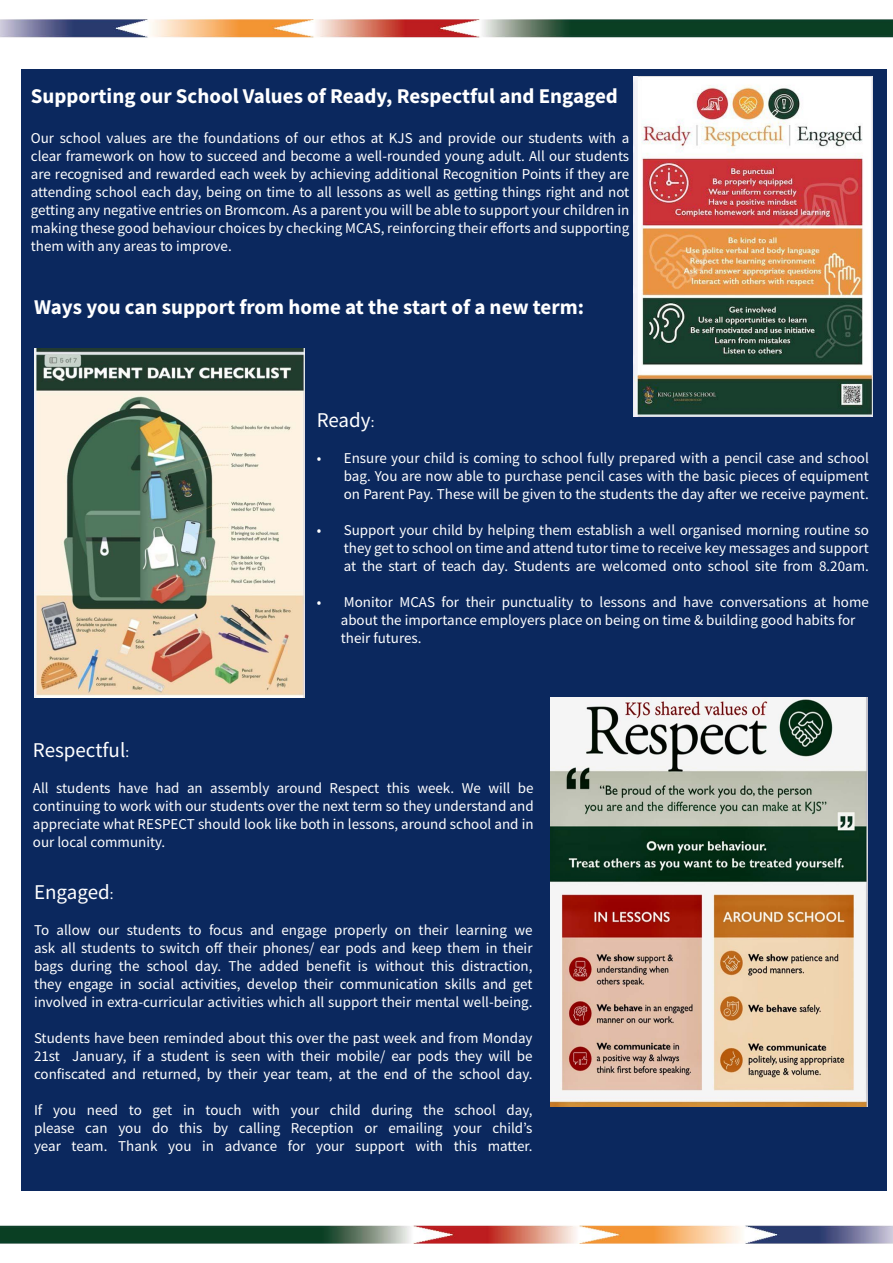
<style>
.page{position:relative;width:893px;height:1263px;background:#fff}
.page>*{position:absolute;margin:0;border:0;box-sizing:border-box;transform-origin:0 0}
.t1{font:700 21px "Source Sans Pro";color:#fff}
.t2{font:21px "Source Sans Pro";color:#fff}
.t3{font:15px/18px "Source Sans Pro";color:#fff;text-align:justify}
.s1{font-size:15px}
</style>
<div class="page">
<img style="left:0;top:1225px;width:893px;height:19px">
<img style="left:0;top:19px;width:893px;height:19px">
<div style="left:21px;top:69px;width:866px;height:1122px;background:#0b285e"></div>
<img style="left:634px;top:77px;width:239px;height:339px">
<img style="left:551px;top:697px;width:317px;height:410px">
<img style="left:34px;top:349px;width:271px;height:349px">
<h1 class="t1" style="left:31px;top:82px;width:589px">Supporting our School Values of Ready, Respectful and Engaged</h1>
<p class="t3" style="left:31px;top:128px;width:600px">Our school values are the foundations of our ethos at KJS and provide our students with a clear framework on how to succeed and become a well-rounded young adult. All our students are recognised and rewarded each week by achieving additional Recognition Points if they are attending school each day, being on time to all lessons as well as getting things right and not getting any negative entries on Bromcom. As a parent you will be able to support your children in making these good behaviour choices by checking MCAS, reinforcing their efforts and supporting them with any areas to improve.</p>
<h1 class="t1" style="left:34px;top:293px;width:552px">Ways you can support from home at the start of a new term:</h1>
<h1 class="t2" style="left:317px;top:407px;width:59px">Ready<span class="s1">:</span></h1>
<p class="t3" style="left:344px;top:449px;width:527px;text-indent:-27px">• Ensure your child is coming to school fully prepared with a pencil case and school bag. You are now able to purchase pencil cases with the basic pieces of equipment on Parent Pay. These will be given to the students the day after we receive payment.</p>
<p class="t3" style="left:344px;top:521px;width:527px;text-indent:-27px">• Support your child by helping them establish a well organised morning routine so they get to school on time and attend tutor time to receive key messages and support at the start of teach day. Students are welcomed onto school site from 8.20am.</p>
<p class="t3" style="left:341px;top:593px;width:530px;text-align:left;text-indent:-24px">• Monitor MCAS for their punctuality to lessons and have conversations at home about the importance employers place on being on time &amp; building good habits for their futures.</p>
<h1 class="t2" style="left:33px;top:737px;width:98px">Respectful<span class="s1">:</span></h1>
<p class="t3" style="left:33px;top:779px;width:502px">All students have had an assembly around Respect this week. We will be continuing to work with our students over the next term so they understand and appreciate what RESPECT should look like both in lessons, around school and in our local community.</p>
<h1 class="t2" style="left:34px;top:879px;width:81px">Engaged<span class="s1">:</span></h1>
<p class="t3" style="left:34px;top:921px;width:500px">To allow our students to focus and engage properly on their learning we ask all students to switch off their phones/ ear pods and keep them in their bags during the school day. The added benefit is without this distraction, they engage in social activities, develop their communication skills and get involved in extra-curricular activities which all support their mental well-being.</p>
<p class="t3" style="left:34px;top:1029px;width:500px">Students have been reminded about this over the past week and from Monday 21st January, if a student is seen with their mobile/ ear pods they will be confiscated and returned, by their year team, at the end of the school day.</p>
<p class="t3" style="left:34px;top:1101px;width:500px">If you need to get in touch with your child during the school day, please can you do this by calling Reception or emailing your child’s year team. Thank you in advance for your support with this matter.</p>
</div>
